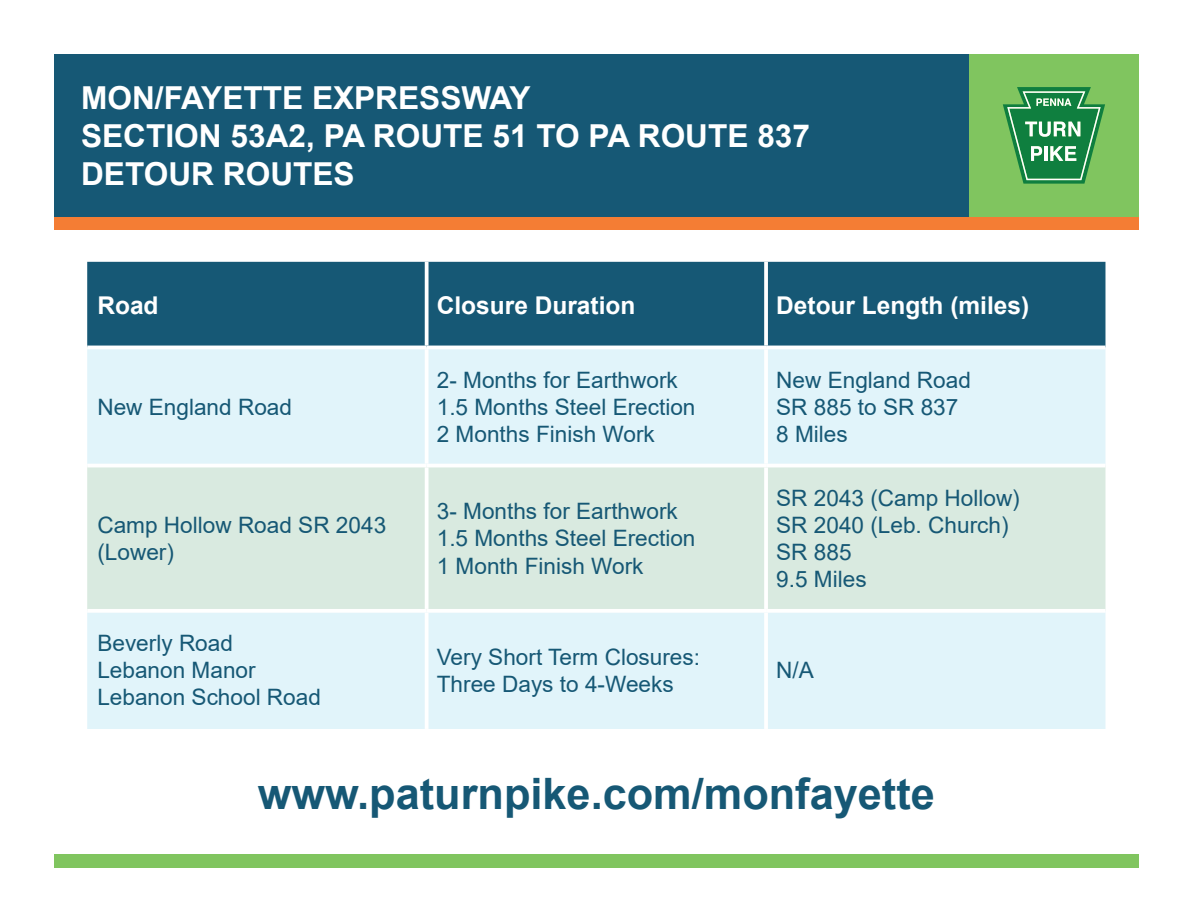
<style>
.page{position:relative;width:1188px;height:918px;background:#fff}
.page>*{position:absolute;margin:0;border:0;box-sizing:border-box;transform-origin:0 0}
.t1{font:700 43.35px "Arial";color:#165875}
.t2{font:700 31.65px/38px "Arial";color:#fff}
.t3{font:700 24.45px "Arial";color:#fff}
.t4{font:22.65px/27.2px "Arial";color:#165875}
</style>
<div class="page">
<div style="left:54px;top:217px;width:1085px;height:13px;background:#f47d34"></div>
<div style="left:54px;top:54px;width:1085px;height:163px;background:#165875"></div>
<div style="left:969px;top:54px;width:170px;height:163px;background:#80c55f"></div>
<div style="left:54px;top:854px;width:1085px;height:14px;background:#80c55f"></div>
<svg style="left:1003px;top:87px;width:102px;height:97px"></svg>
<div style="left:87px;top:262px;width:1018px;height:84px;background:#165875"></div>
<div style="left:87px;top:349px;width:1018px;height:380px;background:#e1f4fa"></div>
<div style="left:87px;top:467px;width:1018px;height:142px;background:#d9eae0"></div>
<svg style="left:425px;top:349px;width:4px;height:115px"></svg>
<hr style="left:764px;top:349px;width:4px;height:115px;background:#fff">
<hr style="left:87px;top:464px;width:340px;height:3px;background:#fff">
<hr style="left:427px;top:464px;width:339px;height:3px;background:#fff">
<svg style="left:425px;top:467px;width:4px;height:142px"></svg>
<hr style="left:766px;top:464px;width:339px;height:3px;background:#fff">
<hr style="left:764px;top:467px;width:4px;height:142px;background:#fff">
<hr style="left:87px;top:609px;width:340px;height:4px;background:#fff">
<hr style="left:427px;top:609px;width:339px;height:4px;background:#fff">
<svg style="left:425px;top:613px;width:4px;height:116px"></svg>
<hr style="left:766px;top:609px;width:339px;height:4px;background:#fff">
<hr style="left:764px;top:613px;width:4px;height:116px;background:#fff">
<svg style="left:425px;top:262px;width:4px;height:84px"></svg>
<svg style="left:764px;top:262px;width:4px;height:84px"></svg>
<p class="t2" style="left:81px;top:79px;width:731px">MON/FAYETTE EXPRESSWAY<br>SECTION 53A2, PA ROUTE 51 TO PA ROUTE 837<br>DETOUR ROUTES</p>
<p class="t3" style="left:97px;top:288px;width:63px">Road</p>
<p class="t3" style="left:437px;top:288px;width:200px">Closure Duration</p>
<p class="t3" style="left:776px;top:288px;width:254px">Detour Length (miles)</p>
<p class="t4" style="left:97px;top:393px;width:196px">New England Road</p>
<p class="t4" style="left:97px;top:511px;width:290px">Camp Hollow Road SR 2043 (Lower)</p>
<p class="t4" style="left:97px;top:629px;width:225px">Beverly Road<br>Lebanon Manor<br>Lebanon School Road</p>
<p class="t4" style="left:437px;top:366px;width:260px">2- Months for Earthwork<br>1.5 Months Steel Erection<br>2 Months Finish Work</p>
<p class="t4" style="left:776px;top:366px;width:196px">New England Road<br>SR 885 to SR 837<br>8 Miles</p>
<p class="t4" style="left:437px;top:498px;width:260px">3- Months for Earthwork<br>1.5 Months Steel Erection<br>1 Month Finish Work</p>
<p class="t4" style="left:437px;top:643px;width:265px">Very Short Term Closures:<br>Three Days to 4-Weeks</p>
<p class="t4" style="left:776px;top:484px;width:245px">SR 2043 (Camp Hollow)<br>SR 2040 (Leb. Church)<br>SR 885<br>9.5 Miles</p>
<p class="t4" style="left:776px;top:656px;width:39px">N/A</p>
<p class="t1" style="left:258px;top:763px;width:679px">www.paturnpike.com/monfayette</p>
</div>
